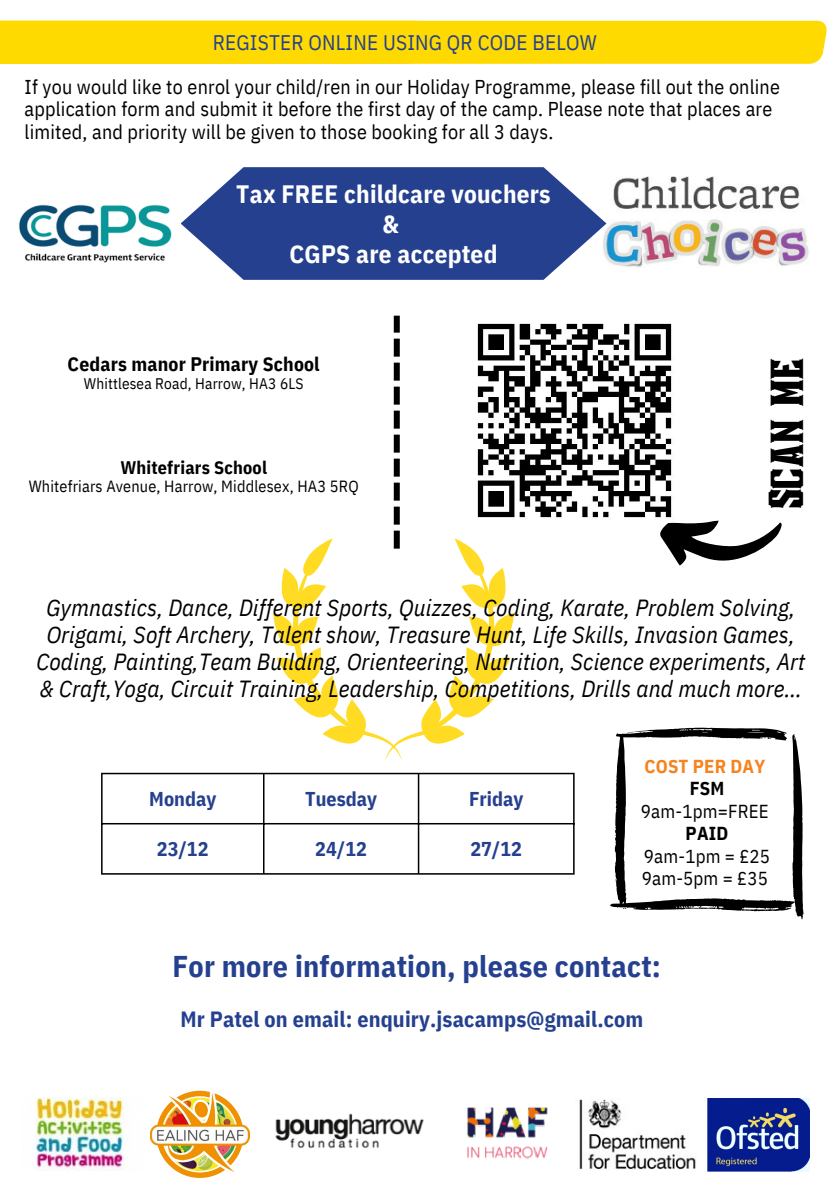
<style>
.page{position:relative;width:839px;height:1191px;background:#fff}
.page>*{position:absolute;margin:0;border:0;box-sizing:border-box;transform-origin:0 0}
.t1{font:44px "Mestizo";color:#000}
.t2{font:700 30px "IBM Plex Sans Cond";letter-spacing:.005em;color:#25408f}
.t3{font:700 25.2px/30px "IBM Plex Sans Cond";letter-spacing:.01em;color:#fff;text-align:center}
.t4{font:italic 23.4px/27px "IBM Plex Sans Cond";letter-spacing:.005em;color:#000;text-align:center}
.t5{font:700 22px "IBM Plex Sans Cond";letter-spacing:.005em;color:#25408f}
.t6{font:21px "IBM Plex Sans Cond";letter-spacing:.01em;color:#25408f}
.t7{font:20px/22.4px "IBM Plex Sans Cond";letter-spacing:.01em;color:#000}
.t8{font:700 20px "IBM Plex Sans Cond";color:#25408f}
.t9{font:700 19.6px "IBM Plex Sans Cond";letter-spacing:.01em;color:#000}
.t10{font:18.8px/22.4px "IBM Plex Sans Cond";letter-spacing:.01em;color:#000}
.t11{font:700 18.8px "IBM Plex Sans Cond";letter-spacing:.01em;color:#f5841f}
.t12{font:700 18.8px "IBM Plex Sans Cond";letter-spacing:.01em;color:#000}
.t13{font:700 18.2px "IBM Plex Sans Cond";letter-spacing:.01em;color:#000}
.t14{font:16.2px "IBM Plex Sans Cond";letter-spacing:.01em;color:#000}
.t15{font:15.4px "IBM Plex Sans Cond";letter-spacing:.01em;color:#000}
</style>
<div class="page">
<div style="left:0;top:21px;width:826px;height:43px;background:#ffda00"></div>
<hr style="left:101px;top:774px;width:2px;height:99px;background:#000">
<hr style="left:263px;top:774px;width:1px;height:99px;background:#000">
<hr style="left:418px;top:774px;width:1px;height:99px;background:#000">
<hr style="left:573px;top:774px;width:1px;height:99px;background:#000">
<hr style="left:101px;top:773px;width:473px;height:1px;background:#000">
<hr style="left:101px;top:823px;width:473px;height:1px;background:#000">
<hr style="left:101px;top:873px;width:473px;height:2px;background:#000">
<svg style="left:610px;top:728px;width:193px;height:191px"></svg>
<img style="left:36px;top:1097px;width:93px;height:74px">
<img style="left:707px;top:1099px;width:102px;height:73px">
<img style="left:275px;top:1107px;width:273px;height:53px">
<img style="left:579px;top:1099px;width:117px;height:70px">
<svg style="left:273px;top:316px;width:241px;height:445px"></svg>
<img style="left:606px;top:176px;width:203px;height:91px">
<img style="left:19px;top:204px;width:153px;height:59px">
<svg style="left:181px;top:167px;width:425px;height:113px;background:#455c9f"></svg>
<img style="left:151px;top:1090px;width:99px;height:89px">
<img style="left:457px;top:316px;width:215px;height:222px">
<svg style="left:659px;top:517px;width:123px;height:49px"></svg>
<p class="t6" style="left:213px;top:28px;width:385px">REGISTER ONLINE USING QR CODE BELOW</p>
<p class="t7" style="left:25px;top:75px;width:756px">If you would like to enrol your child/ren in our Holiday Programme, please fill out the online application form and submit it before the first day of the camp. Please note that places are limited, and priority will be given to those booking for all 3 days.</p>
<p class="t3" style="left:236px;top:179px;width:316px">Tax FREE childcare vouchers &amp;<br>CGPS are accepted</p>
<p class="t9" style="left:68px;top:351px;width:253px">Cedars manor Primary School</p>
<p class="t15" style="left:84px;top:373px;width:221px">Whittlesea Road, Harrow, HA3 6LS</p>
<p class="t13" style="left:120px;top:456px;width:148px">Whitefriars School</p>
<p class="t14" style="left:29px;top:475px;width:331px">Whitefriars Avenue, Harrow, Middlesex, HA3 5RQ</p>
<p class="t1" style="left:768px;top:508px;width:153px;rotate:-90deg">Scan me</p>
<h2 class="t4" style="left:36px;top:594px;width:770px">Gymnastics, Dance, Different Sports, Quizzes, Coding, Karate, Problem Solving, Origami, Soft Archery, Talent show, Treasure Hunt, Life Skills, Invasion Games, Coding, Painting,Team Building, Orienteering, Nutrition, Science experiments, Art &amp; Craft,Yoga, Circuit Training, Leadership, Competitions, Drills and much more…</h2>
<h5 class="t8" style="left:149px;top:785px;width:68px">Monday</h5>
<p class="t8" style="left:305px;top:785px;width:73px">Tuesday</p>
<p class="t8" style="left:469px;top:785px;width:56px">Friday</p>
<h3 class="t8" style="left:157px;top:835px;width:53px">23/12</h3>
<p class="t8" style="left:315px;top:835px;width:53px">24/12</p>
<p class="t8" style="left:470px;top:835px;width:53px">27/12</p>
<p class="t11" style="left:644px;top:753px;width:122px">COST PER DAY</p>
<p class="t12" style="left:689px;top:776px;width:36px">FSM</p>
<p class="t10" style="left:641px;top:799px;width:129px">9am-1pm=FREE</p>
<p class="t12" style="left:685px;top:821px;width:44px">PAID</p>
<p class="t10" style="left:641px;top:844px;width:130px">9am-1pm = £25<br>9am-5pm = £35</p>
<p class="t2" style="left:172px;top:946px;width:490px">For more information, please contact:</p>
<h6 class="t5" style="left:180px;top:1005px;width:464px">Mr Patel on email: enquiry.jsacamps@gmail.com</h6>
</div>
